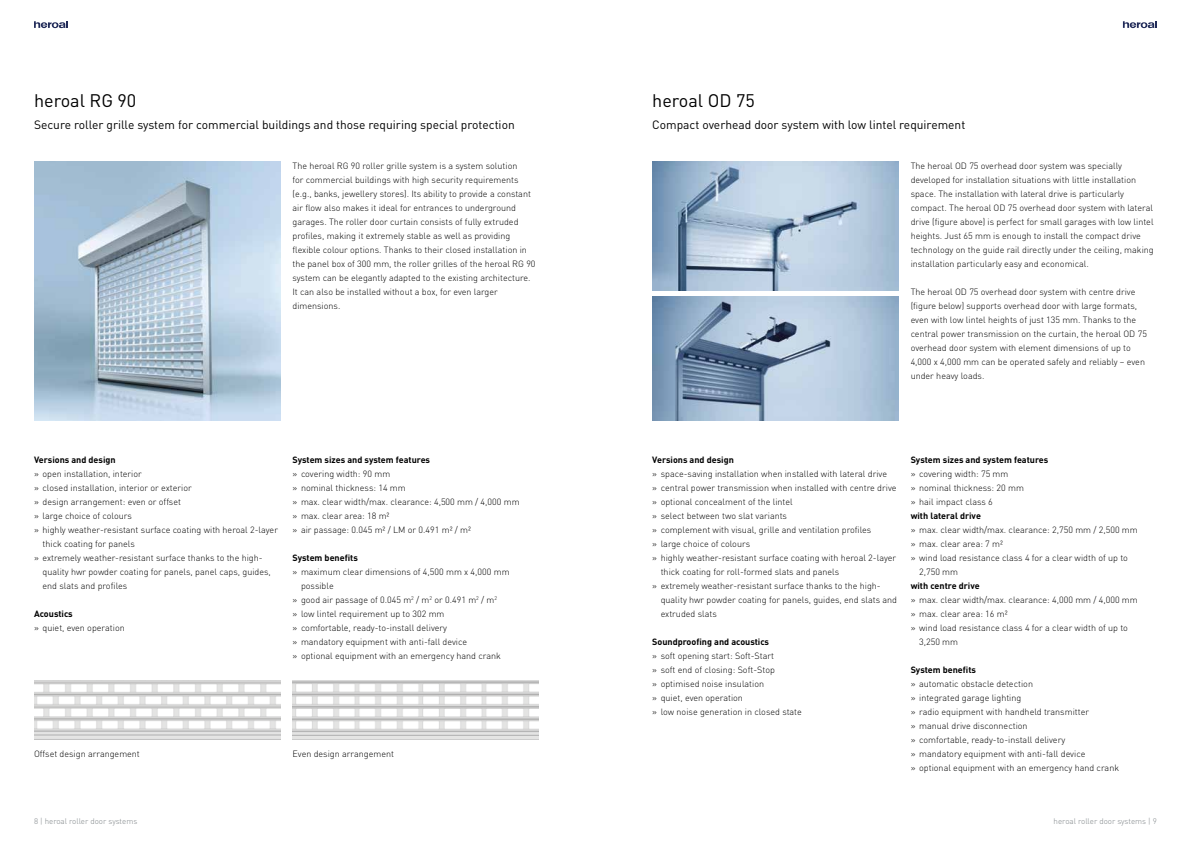
<style>
.page{position:relative;width:1191px;height:842px;background:#fff}
.page>*{position:absolute;margin:0;border:0;box-sizing:border-box;transform-origin:0 0}
.t1{font:18px "DIN Pro";color:#000}
.t2{font:12px "DIN Pro";color:#000}
.t3{font:300 9px/14px "DIN Pro";color:#000}
.t4{font:700 9px "DIN Pro";color:#000}
.t5{font:300 8px "DIN Pro";color:#7d8386}
</style>
<div class="page">
<svg style="left:1123px;top:21px;width:34px;height:7px"></svg>
<svg style="left:34px;top:21px;width:34px;height:7px"></svg>
<img style="left:34px;top:161px;width:246px;height:260px">
<img style="left:34px;top:680px;width:65px;height:59px">
<svg style="left:99px;top:680px;width:65px;height:59px"></svg>
<svg style="left:164px;top:680px;width:65px;height:59px"></svg>
<svg style="left:229px;top:680px;width:51px;height:59px"></svg>
<img style="left:292px;top:680px;width:65px;height:59px">
<svg style="left:357px;top:680px;width:62px;height:59px"></svg>
<img style="left:419px;top:680px;width:64px;height:59px">
<svg style="left:483px;top:680px;width:56px;height:59px"></svg>
<img style="left:652px;top:161px;width:246px;height:130px">
<img style="left:652px;top:296px;width:246px;height:125px">
<h1 class="t1" style="left:34px;top:87px;width:104px">heroal RG 90</h1>
<h2 class="t2" style="left:34px;top:116px;width:482px">Secure roller grille system for commercial buildings and those requiring special protection</h2>
<p class="t3" style="left:292px;top:157px;width:245px">The heroal RG 90 roller grille system is a system solution<br>for commercial buildings with high security requirements (e.g., banks, jewellery stores). Its ability to provide a constant air flow also makes it ideal for entrances to underground garages. The roller door curtain consists of fully extruded profiles, making it extremely stable as well as providing flexible colour options. Thanks to their closed installation in the panel box of 300 mm, the roller grilles of the heroal RG 90 system can be elegantly adapted to the existing architecture.<br>It can also be installed without a box, for even larger dimensions.</p>
<p class="t4" style="left:34px;top:452px;width:83px">Versions and design</p>
<p class="t3" style="left:34px;top:466px;width:109px">» open installation, interior</p>
<p class="t3" style="left:34px;top:480px;width:159px">» closed installation, interior or exterior</p>
<p class="t3" style="left:34px;top:494px;width:148px">» design arrangement: even or offset</p>
<p class="t3" style="left:34px;top:508px;width:99px">» large choice of colours</p>
<p class="t3" style="left:34px;top:522px;width:245px">» highly weather-resistant surface coating with heroal 2-layer</p>
<p class="t3" style="left:43px;top:536px;width:94px">thick coating for panels</p>
<p class="t3" style="left:34px;top:550px;width:230px">» extremely weather-resistant surface thanks to the high-</p>
<p class="t3" style="left:43px;top:564px;width:230px">quality hwr powder coating for panels, panel caps, guides,</p>
<p class="t3" style="left:43px;top:578px;width:86px">end slats and profiles</p>
<p class="t4" style="left:34px;top:606px;width:40px">Acoustics</p>
<p class="t3" style="left:34px;top:620px;width:92px">» quiet, even operation</p>
<p class="t4" style="left:292px;top:452px;width:139px">System sizes and system features</p>
<p class="t3" style="left:292px;top:466px;width:228px">» covering width: 90 mm<br>» nominal thickness: 14 mm<br>» max. clear width/max. clearance: 4,500 mm / 4,000 mm » max. clear area: 18 m²<br>» air passage: 0.045 m² / LM or 0.491 m² / m²</p>
<p class="t4" style="left:292px;top:550px;width:67px">System benefits</p>
<p class="t3" style="left:292px;top:564px;width:218px">» maximum clear dimensions of 4,500 mm x 4,000 mm</p>
<p class="t3" style="left:301px;top:578px;width:34px">possible</p>
<p class="t3" style="left:292px;top:592px;width:206px">» good air passage of 0.045 m<sup>2</sup> / m<sup>2</sup> or 0.491 m<sup>2</sup> / m<sup>2</sup></p>
<p class="t3" style="left:292px;top:605px;width:153px">» low lintel requirement up to 302 mm</p>
<p class="t3" style="left:292px;top:619px;width:156px">» comfortable, ready-to-install delivery</p>
<p class="t3" style="left:292px;top:633px;width:176px">» mandatory equipment with anti-fall device</p>
<p class="t3" style="left:292px;top:647px;width:210px">» optional equipment with an emergency hand crank</p>
<p class="t3" style="left:34px;top:746px;width:107px">Offset design arrangement</p>
<p class="t3" style="left:292px;top:746px;width:103px">Even design arrangement</p>
<h1 class="t1" style="left:652px;top:87px;width:104px">heroal OD 75</h1>
<h2 class="t2" style="left:652px;top:116px;width:315px">Compact overhead door system with low lintel requirement</h2>
<p class="t3" style="left:910px;top:157px;width:244px">The heroal OD 75 overhead door system was specially developed for installation situations with little installation space. The installation with lateral drive is particularly compact. The heroal OD 75 overhead door system with lateral drive (figure above) is perfect for small garages with low lintel heights. Just 65 mm is enough to install the compact drive technology on the guide rail directly under the ceiling, making installation particularly easy and economical.</p>
<p class="t3" style="left:910px;top:284px;width:238px">The heroal OD 75 overhead door system with centre drive (figure below) supports overhead door with large formats, even with low lintel heights of just 135 mm. Thanks to the central power transmission on the curtain, the heroal OD 75 overhead door system with element dimensions of up to 4,000 x 4,000 mm can be operated safely and reliably – even under heavy loads.</p>
<p class="t4" style="left:652px;top:452px;width:83px">Versions and design</p>
<p class="t3" style="left:652px;top:466px;width:236px">» space-saving installation when installed with lateral drive</p>
<p class="t3" style="left:652px;top:480px;width:246px">» central power transmission when installed with centre drive</p>
<p class="t3" style="left:652px;top:494px;width:142px">» optional concealment of the lintel</p>
<p class="t3" style="left:652px;top:508px;width:136px">» select between two slat variants</p>
<p class="t3" style="left:652px;top:522px;width:221px">» complement with visual, grille and ventilation profiles</p>
<p class="t3" style="left:652px;top:536px;width:99px">» large choice of colours</p>
<p class="t3" style="left:652px;top:550px;width:245px">» highly weather-resistant surface coating with heroal 2-layer</p>
<p class="t3" style="left:660px;top:564px;width:180px">thick coating for roll-formed slats and panels</p>
<p class="t3" style="left:652px;top:578px;width:230px">» extremely weather-resistant surface thanks to the high-</p>
<p class="t3" style="left:660px;top:592px;width:238px">quality hwr powder coating for panels, guides, end slats and</p>
<p class="t3" style="left:660px;top:606px;width:58px">extruded slats</p>
<p class="t4" style="left:652px;top:634px;width:118px">Soundproofing and acoustics</p>
<p class="t3" style="left:652px;top:648px;width:151px">» soft opening start: Soft-Start<br>» soft end of closing: Soft-Stop<br>» optimised noise insulation<br>» quiet, even operation<br>» low noise generation in closed state</p>
<p class="t4" style="left:910px;top:452px;width:139px">System sizes and system features</p>
<p class="t3" style="left:910px;top:466px;width:115px">» covering width: 75 mm<br>» nominal thickness: 20 mm » hail impact class 6</p>
<p class="t4" style="left:910px;top:508px;width:72px">with lateral drive</p>
<p class="t3" style="left:910px;top:522px;width:228px">» max. clear width/max. clearance: 2,750 mm / 2,500 mm</p>
<p class="t3" style="left:910px;top:536px;width:94px">» max. clear area: 7 m²</p>
<p class="t3" style="left:910px;top:550px;width:219px">» wind load resistance class 4 for a clear width of up to</p>
<p class="t3" style="left:919px;top:564px;width:40px">2,750 mm</p>
<p class="t4" style="left:910px;top:578px;width:70px">with centre drive</p>
<p class="t3" style="left:910px;top:592px;width:228px">» max. clear width/max. clearance: 4,000 mm / 4,000 mm</p>
<p class="t3" style="left:910px;top:606px;width:98px">» max. clear area: 16 m²</p>
<p class="t3" style="left:910px;top:620px;width:219px">» wind load resistance class 4 for a clear width of up to</p>
<p class="t3" style="left:919px;top:634px;width:40px">3,250 mm</p>
<p class="t4" style="left:910px;top:662px;width:67px">System benefits</p>
<p class="t3" style="left:910px;top:676px;width:210px">» automatic obstacle detection<br>» integrated garage lighting<br>» radio equipment with handheld transmitter<br>» manual drive disconnection<br>» comfortable, ready-to-install delivery<br>» mandatory equipment with anti-fall device<br>» optional equipment with an emergency hand crank</p>
<p class="t5" style="left:34px;top:815px;width:105px">8 | heroal roller door systems</p>
<p class="t5" style="left:1053px;top:815px;width:105px">heroal roller door systems | 9</p>
</div>
